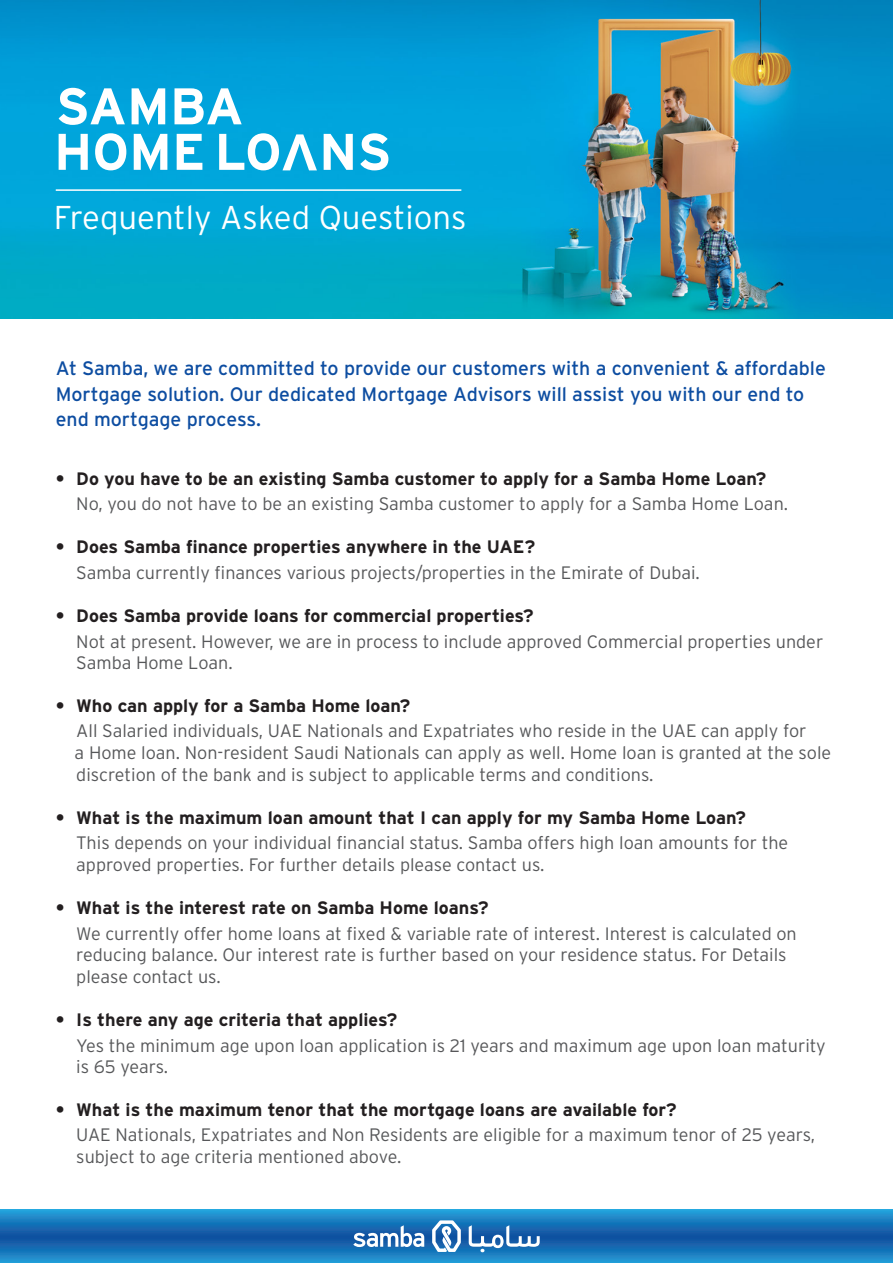
<style>
.page{position:relative;width:893px;height:1263px;background:#fff}
.page>*{position:absolute;margin:0;border:0;box-sizing:border-box;transform-origin:0 0}
.t1{font:300 33px "Interstate";color:#fff}
.t2{font:19.5px/25.5px "Interstate";color:#0d4da1}
.t3{font:300 18px/21.6px "Interstate";color:#57585a}
.t4{font:700 18px "Interstate";color:#231f20}
</style>
<div class="page">
<svg style="left:0;top:1210px;width:893px;height:53px;background:#1977bb"></svg>
<svg style="left:353px;top:1225px;width:71px;height:22px"></svg>
<svg style="left:469px;top:1225px;width:71px;height:27px"></svg>
<svg style="left:432px;top:1220px;width:29px;height:32px"></svg>
<img style="left:0;top:0;width:893px;height:319px">
<svg style="left:59px;top:88px;width:66px;height:37px"></svg>
<svg style="left:132px;top:88px;width:33px;height:37px"></svg>
<svg style="left:175px;top:88px;width:67px;height:36px"></svg>
<svg style="left:59px;top:134px;width:29px;height:36px"></svg>
<svg style="left:95px;top:133px;width:31px;height:37px"></svg>
<svg style="left:134px;top:134px;width:33px;height:37px"></svg>
<svg style="left:177px;top:134px;width:25px;height:36px"></svg>
<svg style="left:324px;top:134px;width:29px;height:36px"></svg>
<svg style="left:360px;top:133px;width:28px;height:37px"></svg>
<svg style="left:219px;top:133px;width:98px;height:37px"></svg>
<hr style="left:56px;top:189px;width:405px;height:2px;background:#fff">
<h1 class="t1" style="left:54px;top:199px;width:414px">Frequently Asked Questions</h1>
<p class="t2" style="left:56px;top:355px;width:771px">At Samba, we are committed to provide our customers with a convenient &amp; affordable<br>Mortgage solution. Our dedicated Mortgage Advisors will assist you with our end to end mortgage process.</p>
<p class="t4" style="left:56px;top:468px;width:712px">• Do you have to be an existing Samba customer to apply for a Samba Home Loan?</p>
<p class="t3" style="left:76px;top:493px;width:713px">No, you do not have to be an existing Samba customer to apply for a Samba Home Loan.</p>
<p class="t4" style="left:56px;top:537px;width:481px">• Does Samba finance properties anywhere in the UAE?</p>
<p class="t3" style="left:76px;top:562px;width:625px">Samba currently finances various projects/properties in the Emirate of Dubai.</p>
<p class="t4" style="left:56px;top:606px;width:479px">• Does Samba provide loans for commercial properties?</p>
<p class="t3" style="left:76px;top:631px;width:748px;line-height:21px">Not at present. However, we are in process to include approved Commercial properties under<br>Samba Home Loan.</p>
<p class="t4" style="left:56px;top:695px;width:356px">• Who can apply for a Samba Home loan?</p>
<p class="t3" style="left:75px;top:720px;width:758px">All Salaried individuals, UAE Nationals and Expatriates who reside in the UAE can apply for<br>a Home loan. Non-resident Saudi Nationals can apply as well. Home loan is granted at the sole discretion of the bank and is subject to applicable terms and conditions.</p>
<p class="t4" style="left:56px;top:807px;width:692px">• What is the maximum loan amount that I can apply for my Samba Home Loan?</p>
<p class="t3" style="left:76px;top:832px;width:714px">This depends on your individual financial status. Samba offers high loan amounts for the approved properties. For further details please contact us.</p>
<p class="t4" style="left:56px;top:898px;width:434px">• What is the interest rate on Samba Home loans?</p>
<p class="t3" style="left:76px;top:922px;width:722px">We currently offer home loans at fixed &amp; variable rate of interest. Interest is calculated on reducing balance. Our interest rate is further based on your residence status. For Details please contact us.</p>
<p class="t4" style="left:56px;top:1009px;width:343px">• Is there any age criteria that applies?</p>
<p class="t3" style="left:76px;top:1034px;width:751px;line-height:21px">Yes the minimum age upon loan application is 21 years and maximum age upon loan maturity is 65 years.</p>
<p class="t4" style="left:56px;top:1099px;width:622px">• What is the maximum tenor that the mortgage loans are available for?</p>
<p class="t3" style="left:76px;top:1124px;width:740px">UAE Nationals, Expatriates and Non Residents are eligible for a maximum tenor of 25 years, subject to age criteria mentioned above.</p>
</div>
